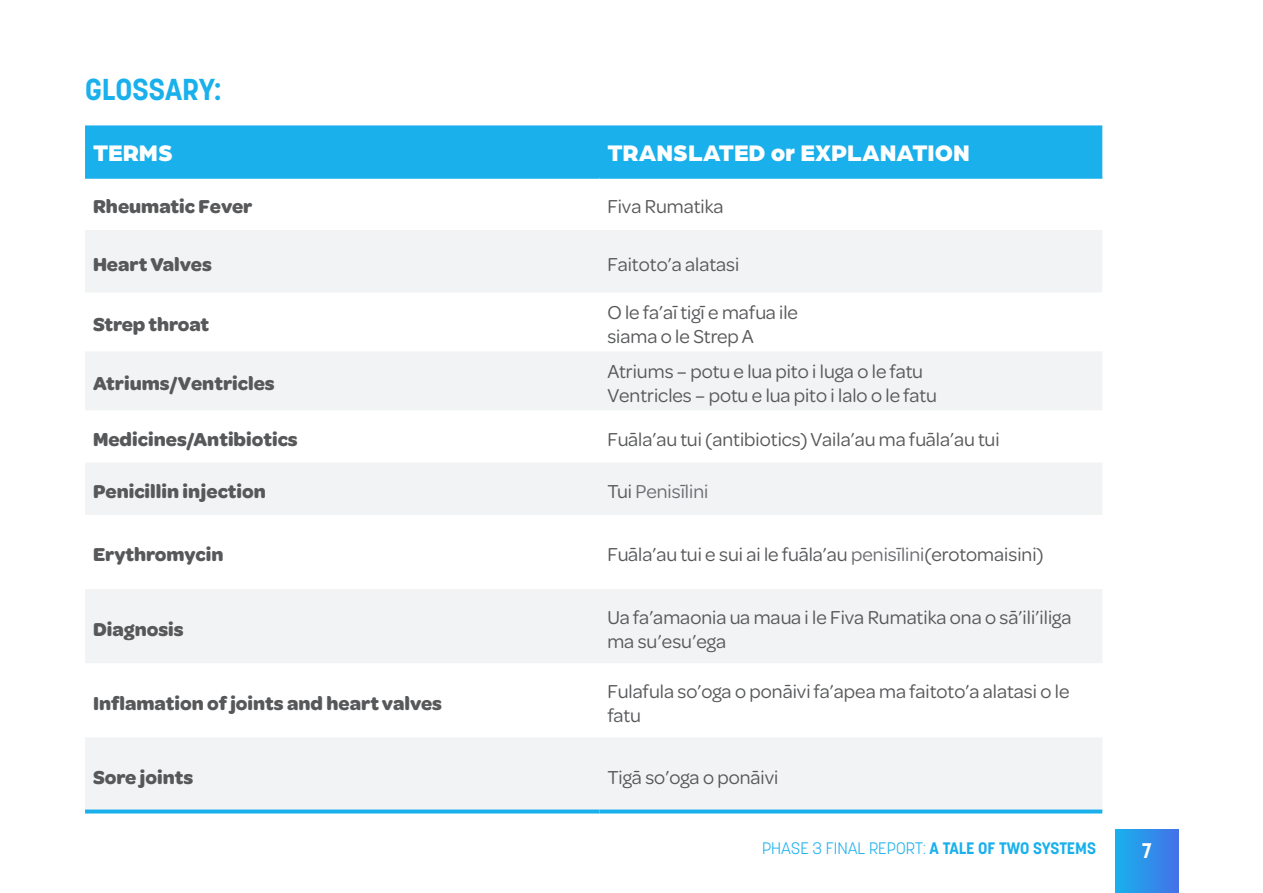
<style>
.page{position:relative;width:1263px;height:893px;background:#fff}
.page>*{position:absolute;margin:0;border:0;box-sizing:border-box;transform-origin:0 0}
.t1{font:700 30px "Korolev";color:#19b0ec}
.t2{font:900 24px "Arboria";color:#fff}
.t3{font:700 21px "Korolev";color:#fff}
.t4{font:19.95px/24px "Omnes";color:#57585a}
.t5{font:700 19.95px "Omnes";color:#57585a}
.t6{font:19.95px "Omnes";color:#6c6d70}
.t7{font:300 16.5px "Korolev";color:#19b0ec}
.s1{color:#57585a}
.s2{color:#6c6d70}
.s3{font-weight:700}
</style>
<div class="page">
<div style="left:1115px;top:829px;width:64px;height:64px;background:linear-gradient(to right,#18b1ec,#4372e8)"></div>
<div style="left:85px;top:125px;width:1017px;height:52px;background:#19b0ec"></div>
<div style="left:85px;top:230px;width:1017px;height:62px;background:#f2f3f4"></div>
<svg style="left:85px;top:352px;width:1017px;height:163px;fill:#f2f3f4"></svg>
<div style="left:85px;top:589px;width:1017px;height:74px;background:#f2f3f4"></div>
<div style="left:85px;top:738px;width:1017px;height:71px;background:#f2f3f4"></div>
<hr style="left:85px;top:177px;width:514px;height:2px;background:#19b0ec">
<hr style="left:599px;top:177px;width:503px;height:2px;background:#19b0ec">
<svg style="left:85px;top:809px;width:514px;height:4px;background:#36b8ed"></svg>
<svg style="left:599px;top:809px;width:503px;height:4px;background:#36b8ed"></svg>
<p class="t1" style="left:85px;top:71px;width:138px">GLOSSARY:</p>
<p class="t2" style="left:93px;top:136px;width:81px">TERMS</p>
<p class="t2" style="left:607px;top:136px;width:364px">TRANSLATED or EXPLANATION</p>
<p class="t5" style="left:93px;top:193px;width:161px">Rheumatic Fever</p>
<p class="t4" style="left:607px;top:194px;width:118px">Fiva Rumatika</p>
<p class="t5" style="left:93px;top:250px;width:120px">Heart Valves</p>
<p class="t4" style="left:607px;top:251px;width:133px">Faitoto’a alatasi</p>
<p class="t5" style="left:93px;top:311px;width:118px">Strep throat</p>
<p class="t5" style="left:93px;top:370px;width:183px">Atriums/Ventricles</p>
<p class="t4" style="left:607px;top:300px;width:192px">O le fa’aī tigī e mafua ile</p>
<p class="t4" style="left:607px;top:324px;width:148px">siama o le Strep A</p>
<p class="t4" style="left:607px;top:359px;width:317px">Atriums – potu e lua pito i luga o le fatu</p>
<p class="t4" style="left:607px;top:383px;width:331px">Ventricles – potu e lua pito i lalo o le fatu</p>
<p class="t5" style="left:93px;top:425px;width:206px">Medicines/Antibiotics</p>
<p class="t4" style="left:607px;top:426px;width:394px">Fuāla’au tui (antibiotics) Vaila’au ma fuāla’au tui</p>
<p class="t5" style="left:93px;top:477px;width:174px">Penicillin injection</p>
<p class="t6" style="left:607px;top:478px;width:103px"><span class="s1">Tui</span> Penisīlini</p>
<p class="t5" style="left:93px;top:541px;width:132px">Erythromycin</p>
<p class="t4" style="left:607px;top:542px;width:438px">Fuāla’au tui e sui ai le fuāla’au <span class="s2">penisīlini</span>(erotomaisini)</p>
<p class="t5" style="left:93px;top:615px;width:92px">Diagnosis</p>
<p class="t4" style="left:607px;top:604px;width:466px">Ua fa’amaonia ua maua i le Fiva Rumatika ona o sā’ili’iliga ma su’esu’ega</p>
<p class="t5" style="left:93px;top:689px;width:351px">Inflamation of joints and heart valves</p>
<p class="t4" style="left:607px;top:678px;width:464px">Fulafula so’oga o ponāivi fa’apea ma faitoto’a alatasi o le fatu</p>
<p class="t5" style="left:93px;top:763px;width:102px">Sore joints</p>
<p class="t4" style="left:607px;top:764px;width:173px">Tigā so’oga o ponāivi</p>
<p class="t7" style="left:762px;top:838px;width:336px">PHASE 3 FINAL REPORT: <span class="s3">A TALE OF TWO SYSTEMS</span></p>
<p class="t3" style="left:1142px;top:837px;width:12px">7</p>
</div>
